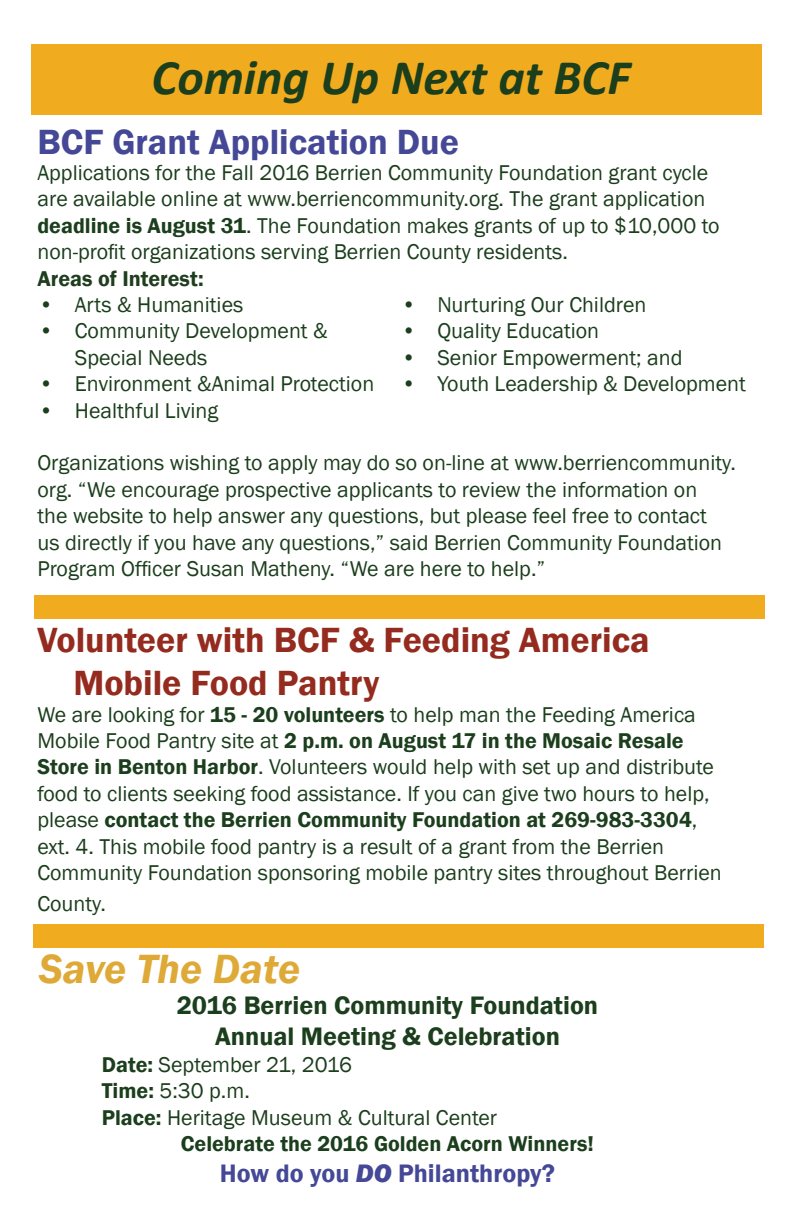
<style>
.page{position:relative;width:792px;height:1224px;background:#fff}
.page>*{position:absolute;margin:0;border:0;box-sizing:border-box;transform-origin:0 0}
.t1{font:italic 700 50px "Calibri";color:#1b3e1c}
.t2{font:italic 600 42px "Franklin Gothic";color:#dea937}
.t3{font:600 36px/43.2px "Franklin Gothic";color:#942b1e}
.t4{font:600 36px "Franklin Gothic";color:#444896}
.t5{font:600 26px/31.2px "Franklin Gothic";color:#1b3e1c;text-align:center}
.t6{font:600 26px "Franklin Gothic";color:#444896}
.t7{font:22px/26.4px "Franklin Gothic";color:#1b3e1c}
.t8{font:600 22px "Franklin Gothic";color:#1b3e1c}
.t9{font:600 22px "Franklin Gothic";color:#1e3e1e}
.s1{font-weight:600}
.s2{font-weight:800;font-style:italic}
</style>
<div class="page">
<div style="left:32px;top:44px;width:730px;height:71px;background:#f0ab1e"></div>
<div style="left:35px;top:596px;width:730px;height:23px;background:#f0ab1e"></div>
<div style="left:33px;top:925px;width:730px;height:23px;background:#f0ab1e"></div>
<h1 class="t1" style="left:151px;top:42px;width:480px">Coming Up Next at BCF</h1>
<h3 class="t4" style="left:37px;top:119px;width:423px">BCF Grant Application Due</h3>
<p class="t7" style="left:37px;top:160px;width:684px">Applications for the Fall 2016 Berrien Community Foundation grant cycle are available online at www.berriencommunity.org. The grant application <span class="s1">deadline is August 31</span>. The Foundation makes grants of up to $10,000 to non-profit organizations serving Berrien County residents.</p>
<p class="t9" style="left:37px;top:265px;width:168px">Areas of Interest:</p>
<p class="t7" style="left:39px;top:292px;width:206px">• Arts &amp; Humanities</p>
<p class="t7" style="left:75px;top:318px;width:255px;text-indent:-36px">• Community Development &amp;<br>Special Needs</p>
<p class="t7" style="left:39px;top:371px;width:337px">• Environment &amp;Animal Protection</p>
<p class="t7" style="left:39px;top:398px;width:181px">• Healthful Living</p>
<p class="t7" style="left:401px;top:292px;width:247px">• Nurturing Our Children</p>
<p class="t7" style="left:401px;top:318px;width:199px">• Quality Education</p>
<p class="t7" style="left:401px;top:345px;width:283px">• Senior Empowerment; and</p>
<p class="t7" style="left:401px;top:371px;width:346px">• Youth Leadership &amp; Development</p>
<p class="t7" style="left:37px;top:450px;width:700px">Organizations wishing to apply may do so on-line at www.berriencommunity. org. “We encourage prospective applicants to review the information on<br>the website to help answer any questions, but please feel free to contact<br>us directly if you have any questions,” said Berrien Community Foundation Program Officer Susan Matheny. “We are here to help.”</p>
<h3 class="t3" style="left:73px;top:619px;width:578px;text-indent:-36px">Volunteer with BCF &amp; Feeding America<br>Mobile Food Pantry</h3>
<p class="t7" style="left:37px;top:702px;width:686px">We are looking for <span class="s1">15 - 20 volunteers</span> to help man the Feeding America Mobile Food Pantry site at <span class="s1">2 p.m. on August 17 in the Mosaic Resale Store in Benton Harbor</span>. Volunteers would help with set up and distribute food to clients seeking food assistance. If you can give two hours to help, please <span class="s1">contact the Berrien Community Foundation at 269-983-3304</span>, ext. 4. This mobile food pantry is a result of a grant from the Berrien Community Foundation sponsoring mobile pantry sites throughout Berrien</p>
<p class="t7" style="left:37px;top:891px;width:70px">County.</p>
<h2 class="t2" style="left:39px;top:942px;width:263px">Save The Date</h2>
<p class="t5" style="left:177px;top:990px;width:423px">2016 Berrien Community Foundation<br>Annual Meeting &amp; Celebration</p>
<p class="t7" style="left:102px;top:1052px;width:252px"><span class="s1">Date:</span> September 21, 2016</p>
<p class="t7" style="left:102px;top:1078px;width:149px"><span class="s1">Time:</span> 5:30 p.m.</p>
<p class="t7" style="left:102px;top:1105px;width:397px"><span class="s1">Place:</span> Heritage Museum &amp; Cultural Center</p>
<p class="t8" style="left:181px;top:1130px;width:415px">Celebrate the 2016 Golden Acorn Winners!</p>
<p class="t6" style="left:220px;top:1158px;width:337px">How do you <span class="s2">DO</span> Philanthropy?</p>
</div>
